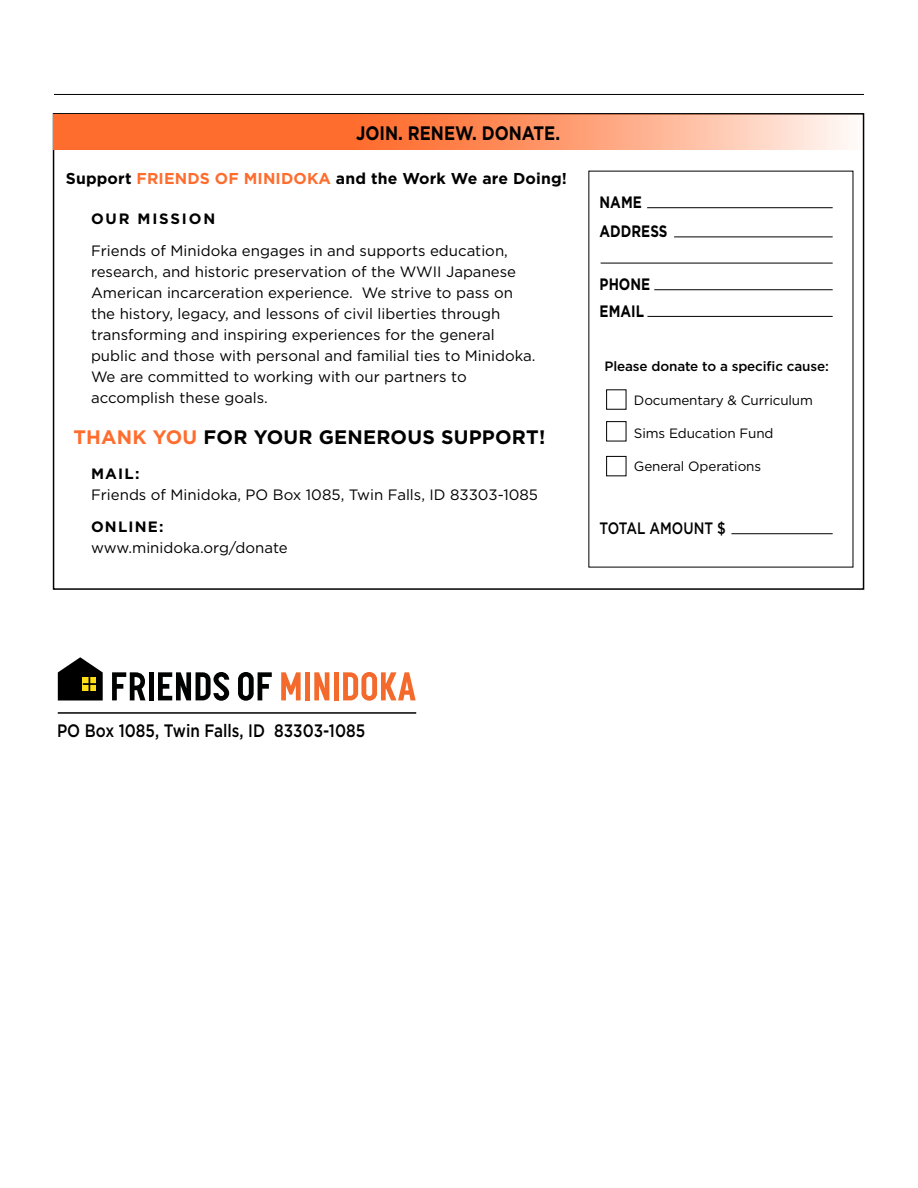
<style>
.page{position:relative;width:918px;height:1188px;background:#fff}
.page>*{position:absolute;margin:0;border:0;box-sizing:border-box;transform-origin:0 0}
.t1{font:700 19.5px "Gotham";letter-spacing:.01em;color:#000101}
.t2{font:700 19.5px "Gotham";letter-spacing:.01em;color:#000101;scale:.85 1}
.t3{font:500 18px "Gotham";color:#000;scale:.85 1}
.t4{font:700 16.5px/28.8px "Gotham";color:#000;scale:.82 1}
.t5{font:500 16.5px "Gotham";color:#000;scale:.82 1}
.t6{font:700 15.75px "Gotham";letter-spacing:.01em;color:#000101}
.t7{font:15px/21px "Gotham";color:#000}
.t8{font:700 15px "Gotham";letter-spacing:.095em;color:#000}
.t9{font:700 15px "Gotham";letter-spacing:.12em;color:#000}
.t10{font:13.5px "Gotham";letter-spacing:-.01em;color:#000}
.t11{font:500 13.5px "Gotham";letter-spacing:-.01em;color:#000}
.s1{color:#ff6d2e}
</style>
<div class="page">
<hr style="left:58px;top:712px;width:358px;height:2px;background:#000">
<svg style="left:54px;top:115px;width:810px;height:35px;background:#fe9466"></svg>
<div style="left:606px;top:421px;width:20px;height:20px;border:1px solid #000"></div>
<div style="left:606px;top:456px;width:20px;height:20px;border:1px solid #000"></div>
<hr style="left:54px;top:94px;width:810px;height:1px;background:#000101">
<hr style="left:731px;top:533px;width:102px;height:1px;background:#000">
<hr style="left:647px;top:207px;width:186px;height:1px;background:#000">
<hr style="left:674px;top:237px;width:159px;height:1px;background:#000">
<hr style="left:654px;top:289px;width:179px;height:1px;background:#000">
<hr style="left:647px;top:316px;width:186px;height:1px;background:#000">
<hr style="left:601px;top:263px;width:232px;height:1px;background:#000">
<svg style="left:112px;top:672px;width:33px;height:28px"></svg>
<div style="left:149px;top:672px;width:5px;height:28px;background:#000101"></div>
<svg style="left:158px;top:672px;width:71px;height:29px"></svg>
<svg style="left:238px;top:672px;width:34px;height:29px"></svg>
<svg style="left:281px;top:672px;width:20px;height:28px"></svg>
<div style="left:305px;top:672px;width:5px;height:28px;background:#f36a2c"></div>
<svg style="left:314px;top:672px;width:15px;height:28px"></svg>
<div style="left:334px;top:672px;width:5px;height:28px;background:#f36a2c"></div>
<svg style="left:343px;top:672px;width:73px;height:29px"></svg>
<svg style="left:58px;top:657px;width:45px;height:44px"></svg>
<h1 class="t2" style="left:356px;top:122px;width:242px">JOIN. RENEW. DONATE.</h1>
<p class="t6" style="left:66px;top:169px;width:503px">Support <span class="s1">FRIENDS OF MINIDOKA</span> and the Work We are Doing!</p>
<p class="t9" style="left:91px;top:210px;width:126px">OUR MISSION</p>
<p class="t7" style="left:91px;top:240px;width:446px">Friends of Minidoka engages in and supports education, research, and historic preservation of the WWII Japanese American incarceration experience. We strive to pass on the history, legacy, and lessons of civil liberties through transforming and inspiring experiences for the general public and those with personal and familial ties to Minidoka.<br>We are committed to working with our partners to accomplish these goals.</p>
<h1 class="t1" style="left:73px;top:426px;width:473px"><span class="s1">THANK YOU</span> FOR YOUR GENEROUS SUPPORT!</h1>
<p class="t8" style="left:91px;top:466px;width:50px">MAIL:</p>
<p class="t7" style="left:91px;top:484px;width:449px">Friends of Minidoka, PO Box 1085, Twin Falls, ID 83303-1085</p>
<p class="t8" style="left:91px;top:518px;width:74px">ONLINE:</p>
<p class="t7" style="left:91px;top:537px;width:198px">www.minidoka.org/donate</p>
<p class="t4" style="left:600px;top:188px;width:84px">NAME<br>ADDRESS</p>
<p class="t4" style="left:600px;top:270px;width:63px;line-height:27px">PHONE<br>EMAIL</p>
<p class="t11" style="left:604px;top:358px;width:226px">Please donate to a specific cause:</p>
<p class="t10" style="left:634px;top:392px;width:181px">Documentary &amp; Curriculum</p>
<p class="t10" style="left:634px;top:425px;width:141px">Sims Education Fund</p>
<p class="t10" style="left:634px;top:459px;width:129px">General Operations</p>
<p class="t5" style="left:600px;top:519px;width:156px">TOTAL AMOUNT $</p>
<p class="t3" style="left:57px;top:721px;width:364px">PO Box 1085, Twin Falls, ID 83303-1085</p>
</div>
